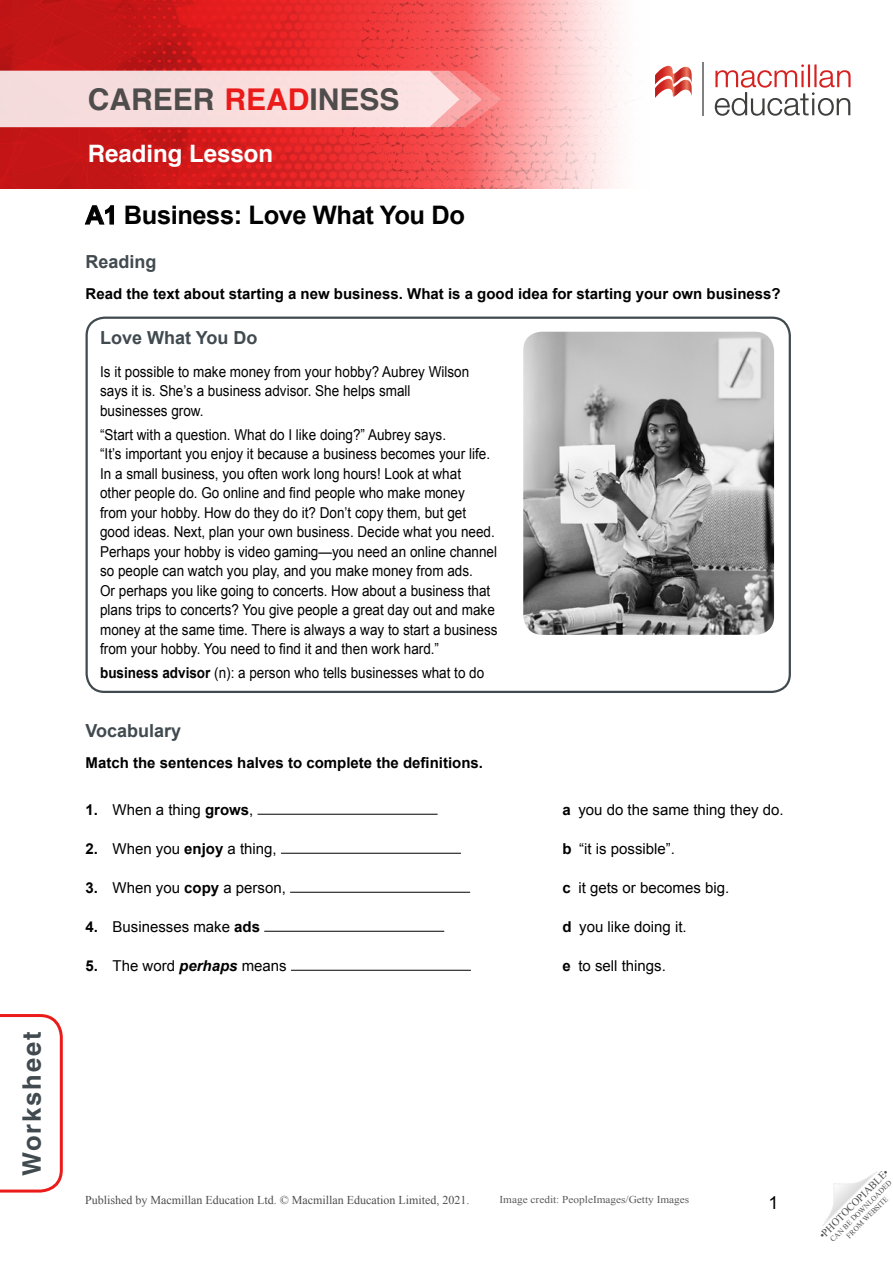
<style>
.page{position:relative;width:893px;height:1263px;background:#fff}
.page>*{position:absolute;margin:0;border:0;box-sizing:border-box;transform-origin:0 0}
.t1{font:700 30px "Helvetica";color:#4e4d4c}
.t2{font:700 25.5px "Arial";letter-spacing:-.015em;color:#000}
.Template__Left_sideb{font:700 25.5px "Helvetica LT Std";letter-spacing:.08em;color:#404a4f}
.t3{font:700 24px "Helvetica";color:#fff}
.subhead{font:700 18px "Arial";color:#404a4f}
.t4{font:18px "Arial";color:#000}
.body_text{font:15px/19.5px "Arial";color:#000;scale:.9 1}
.body_text-2{font:15px "Arial";color:#000}
.dir_text{font:700 15px "Arial";color:#000}
.t5{font:12px "Times New Roman";color:#4e4d4c}
.Image_Credit{font:10.5px "Times New Roman";color:#5b5a59;scale:1.08 1}
.t6{font:10.5px "Times New Roman";color:#4e4d4c}
.t7{font:7.5px/9px "Times New Roman";color:#4e4d4c;text-align:center}
.s1{color:#eb1b1a}
.s2{font-weight:700}
.s3{font-weight:700;font-style:italic}
</style>
<div class="page">
<svg style="left:822px;top:1171px;width:55px;height:55px"></svg>
<img style="left:0;top:0;width:287px;height:188px">
<svg style="left:287px;top:0;width:564px;height:189px"></svg>
<svg style="left:655px;top:65px;width:37px;height:34px"></svg>
<hr style="left:703px;top:62px;width:1px;height:54px;background:#808180">
<svg style="left:715px;top:64px;width:135px;height:52px"></svg>
<svg style="left:0;top:71px;width:501px;height:56px;background:#f7d4d5"></svg>
<svg style="left:0;top:1014px;width:63px;height:179px"></svg>
<svg style="left:84px;top:205px;width:30px;height:20px"></svg>
<div style="left:86px;top:317px;width:705px;height:376px;border:2px solid #404a4f;border-radius:18px"></div>
<img style="left:523px;top:332px;width:251px;height:303px">
<hr style="left:258px;top:814px;width:180px;height:1px;background:#000">
<hr style="left:281px;top:853px;width:180px;height:1px;background:#000">
<hr style="left:290px;top:892px;width:180px;height:1px;background:#000">
<hr style="left:264px;top:931px;width:180px;height:1px;background:#000">
<hr style="left:291px;top:970px;width:180px;height:1px;background:#000">
<p class="Template__Left_sideb" style="left:16px;top:1176px;width:146px;rotate:-90deg">Worksheet</p>
<p class="t1" style="left:88px;top:75px;width:313px">CAREER <span class="s1">READ</span>INESS</p>
<p class="t3" style="left:88px;top:134px;width:187px">Reading Lesson</p>
<p class="t2" style="left:86px;top:198px;width:381px">A1 Business: Love What You Do</p>
<p class="subhead" style="left:86px;top:250px;width:73px">Reading</p>
<p class="dir_text" style="left:86px;top:283px;width:697px">Read the text about starting a new business. What is a good idea for starting your own business?</p>
<p class="subhead" style="left:100px;top:326px;width:159px">Love What You Do</p>
<p class="body_text" style="left:100px;top:362px;width:412px">Is it possible to make money from your hobby? Aubrey Wilson says it is. She’s a business advisor. She helps small businesses grow.</p>
<p class="body_text" style="left:100px;top:425px;width:443px">“Start with a question. What do I like doing?” Aubrey says.<br>“It’s important you enjoy it because a business becomes your life.<br>In a small business, you often work long hours! Look at what<br>other people do. Go online and find people who make money<br>from your hobby. How do they do it? Don’t copy them, but get good ideas. Next, plan your own business. Decide what you need.<br>Perhaps your hobby is video gaming—you need an online channel so people can watch you play, and you make money from ads.<br>Or perhaps you like going to concerts. How about a business that plans trips to concerts? You give people a great day out and make money at the same time. There is always a way to start a business from your hobby. You need to find it and then work hard.”</p>
<p class="body_text" style="left:100px;top:663px;width:428px"><span class="s2">business advisor</span> (n): a person who tells businesses what to do</p>
<p class="subhead" style="left:86px;top:718px;width:97px">Vocabulary</p>
<p class="dir_text" style="left:86px;top:752px;width:399px">Match the sentences halves to complete the definitions.</p>
<p class="body_text-2" style="left:86px;top:799px;width:169px"><span class="s2">1.</span> When a thing <span class="s2">grows</span>,</p>
<p class="body_text-2" style="left:562px;top:799px;width:222px"><span class="s2">a</span> you do the same thing they do.</p>
<p class="body_text-2" style="left:86px;top:838px;width:193px"><span class="s2">2.</span> When you <span class="s2">enjoy</span> a thing,</p>
<p class="body_text-2" style="left:562px;top:838px;width:114px"><span class="s2">b</span> “it is possible”.</p>
<p class="body_text-2" style="left:86px;top:877px;width:202px"><span class="s2">3.</span> When you <span class="s2">copy</span> a person,</p>
<p class="body_text-2" style="left:562px;top:877px;width:168px"><span class="s2">c</span> it gets or becomes big.</p>
<p class="body_text-2" style="left:86px;top:916px;width:176px"><span class="s2">4.</span> Businesses make <span class="s2">ads</span></p>
<p class="body_text-2" style="left:562px;top:916px;width:126px"><span class="s2">d</span> you like doing it.</p>
<p class="body_text-2" style="left:86px;top:955px;width:203px"><span class="s2">5.</span> The word <span class="s3">perhaps</span> means</p>
<p class="body_text-2" style="left:562px;top:955px;width:105px"><span class="s2">e</span> to sell things.</p>
<p class="t5" style="left:85px;top:1192px;width:386px">Published by Macmillan Education Ltd. © Macmillan Education Limited, 2021.</p>
<p class="Image_Credit" style="left:500px;top:1192px;width:177px">Image credit: PeopleImages/Getty Images</p>
<p class="t4" style="left:769px;top:1191px;width:12px">1</p>
<p class="t6" style="left:816px;top:1232px;width:95px;rotate:-45deg">•PHOTOCOPIABLE•</p>
<p class="t7" style="left:828px;top:1237px;width:85px;rotate:-45deg">CAN BE DOWNLOADED<br>FROM WEBSITE</p>
</div>
